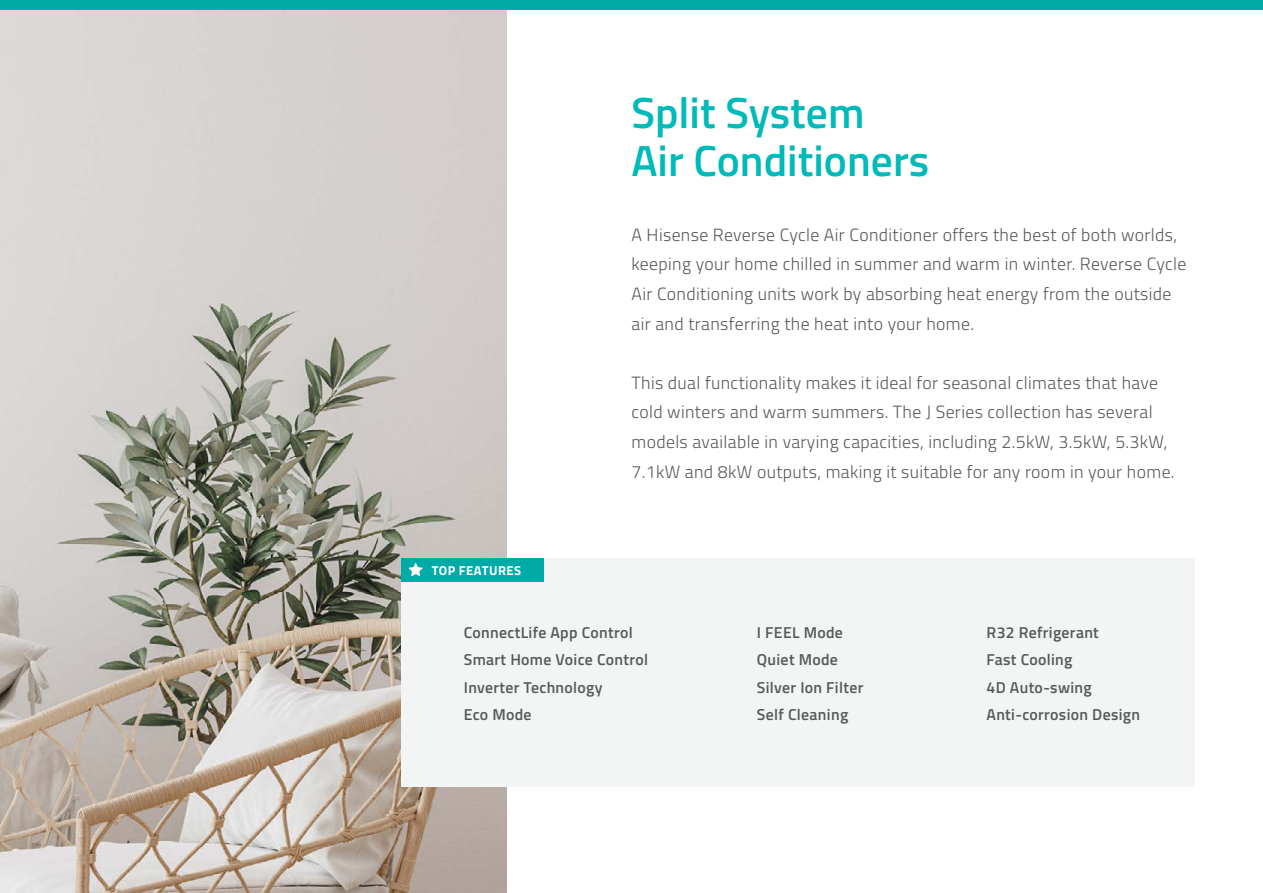
<style>
.page{position:relative;width:1263px;height:893px;background:#fff}
.page>*{position:absolute;margin:0;border:0;box-sizing:border-box;transform-origin:0 0}
.t1{font:600 43.65px/48px "Titillium";color:#00b9b9}
.t2{font:300 17.7px/29.5px "Titillium";letter-spacing:.02em;color:#58595b}
.t3{font:600 15.75px/27.5px "Titillium";letter-spacing:.02em;color:#58595b}
.t4{font:700 12.9px "Titillium";letter-spacing:.04em;color:#fff}
</style>
<div class="page">
<img style="left:0;top:10px;width:506px;height:883px">
<div style="left:401px;top:558px;width:794px;height:229px;background:#f3f4f4"></div>
<div style="left:401px;top:558px;width:142px;height:24px;background:#00aaa6"></div>
<svg style="left:408px;top:563px;width:15px;height:13px"></svg>
<div style="left:0;top:0;width:1263px;height:10px;background:#00aaa6"></div>
<h1 class="t1" style="left:631px;top:87px;width:299px">Split System<br>Air Conditioners</h1>
<p class="t2" style="left:631px;top:219px;width:556px">A Hisense Reverse Cycle Air Conditioner offers the best of both worlds, keeping your home chilled in summer and warm in winter. Reverse Cycle Air Conditioning units work by absorbing heat energy from the outside air and transferring the heat into your home.</p>
<p class="t4" style="left:432px;top:561px;width:91px">TOP FEATURES</p>
<p class="t2" style="left:631px;top:367px;width:545px">This dual functionality makes it ideal for seasonal climates that have cold winters and warm summers. The J Series collection has several models available in varying capacities, including 2.5kW, 3.5kW, 5.3kW, 7.1kW and 8kW outputs, making it suitable for any room in your home.</p>
<p class="t3" style="left:464px;top:618px;width:186px">ConnectLife App Control<br>Smart Home Voice Control<br>Inverter Technology<br>Eco Mode</p>
<p class="t3" style="left:757px;top:618px;width:108px">I FEEL Mode<br>Quiet Mode<br>Silver Ion Filter<br>Self Cleaning</p>
<p class="t3" style="left:986px;top:617px;width:155px">R32 Refrigerant<br>Fast Cooling<br>4D Auto-swing<br>Anti-corrosion Design</p>
</div>
